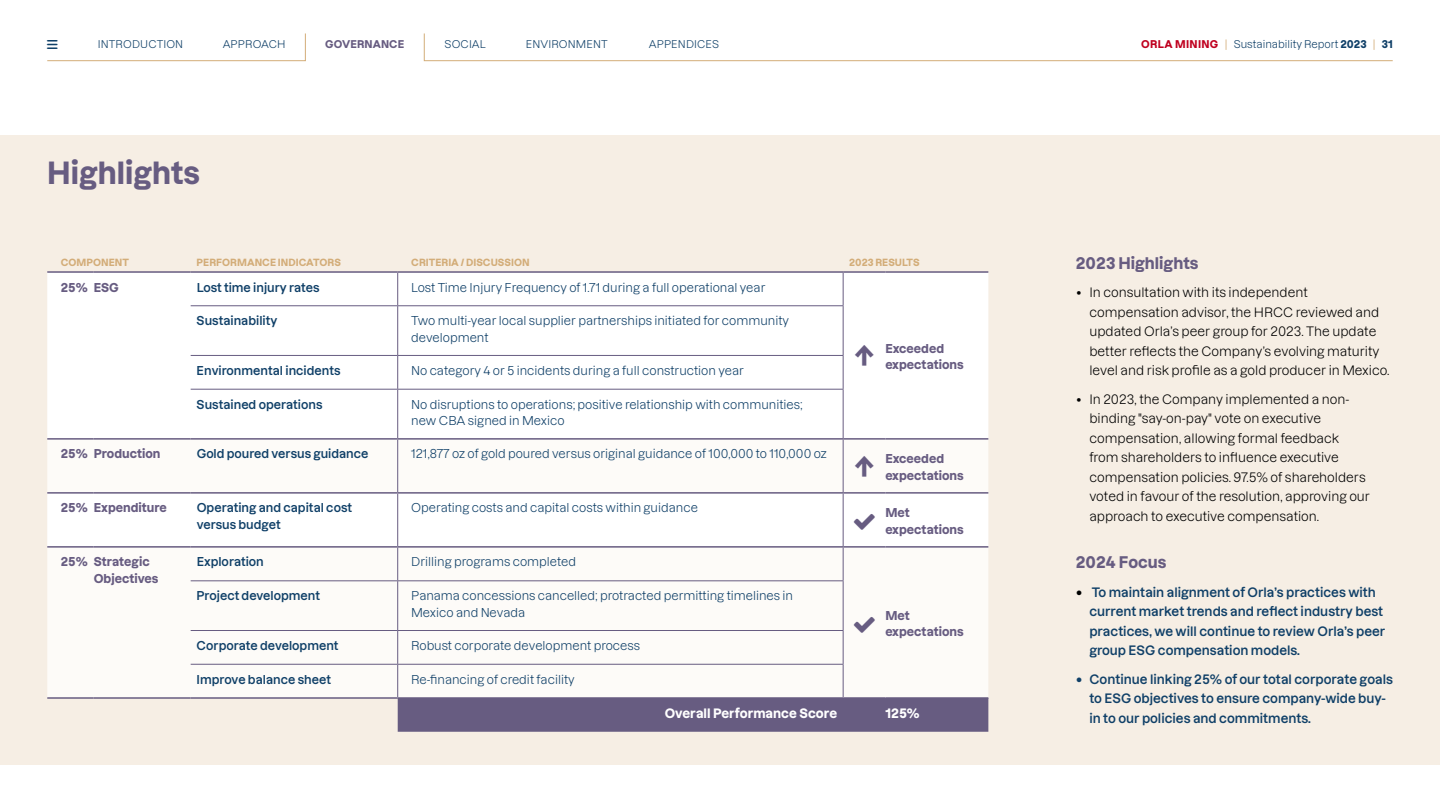
<style>
.page{position:relative;width:1440px;height:810px;background:#fff}
.page>*{position:absolute;margin:0;border:0;box-sizing:border-box;transform-origin:0 0}
.t1{font:30px "Dazzed TRIAL";color:#675c81}
.t2{font:15.75px "Dazzed TRIAL";color:#675c81}
.t3{font:12.75px/19.5px "Dazzed TRIAL";color:#000}
.t4{font:12.75px/19.5px "Dazzed TRIAL";color:#104068}
.t5{font:12.75px "Dazzed TRIAL";color:#fff}
.t6{font:12px/16.5px "Dazzed TRIAL";color:#104068}
.t7{font:12px/16.5px "Dazzed TRIAL";color:#675c81}
.t8{font:10.5px "Dazzed TRIAL";letter-spacing:.01em;color:#104068}
.t9{font:10.5px "Dazzed TRIAL";letter-spacing:.01em;color:#675c81}
.t10{font:9.75px "Dazzed TRIAL";color:#d3ad79}
.s1{color:#bf001f}
.s2{color:#d3ad79}
.s3{color:#000}
</style>
<div class="page">
<div style="left:0;top:135px;width:1440px;height:629px;background:#f6eee4"></div>
<div style="left:47px;top:273px;width:941px;height:165px;background:#fff"></div>
<div style="left:47px;top:440px;width:941px;height:257px;background:#fdfbf8"></div>
<div style="left:398px;top:699px;width:590px;height:33px;background:#675c81"></div>
<hr style="left:47px;top:271px;width:47px;height:2px;background:#675c81">
<hr style="left:94px;top:271px;width:97px;height:2px;background:#675c81">
<hr style="left:47px;top:438px;width:47px;height:2px;background:#675c81">
<hr style="left:94px;top:438px;width:97px;height:2px;background:#675c81">
<hr style="left:47px;top:492px;width:47px;height:2px;background:#675c81">
<hr style="left:94px;top:492px;width:97px;height:2px;background:#675c81">
<hr style="left:47px;top:546px;width:47px;height:2px;background:#675c81">
<hr style="left:94px;top:546px;width:97px;height:2px;background:#675c81">
<hr style="left:191px;top:271px;width:207px;height:2px;background:#675c81">
<hr style="left:843px;top:271px;width:42px;height:2px;background:#675c81">
<hr style="left:885px;top:271px;width:103px;height:2px;background:#675c81">
<hr style="left:191px;top:438px;width:207px;height:2px;background:#675c81">
<hr style="left:843px;top:438px;width:42px;height:2px;background:#675c81">
<hr style="left:885px;top:438px;width:103px;height:2px;background:#675c81">
<hr style="left:191px;top:305px;width:207px;height:1px;background:#675c81">
<hr style="left:191px;top:355px;width:207px;height:1px;background:#675c81">
<hr style="left:191px;top:389px;width:207px;height:1px;background:#675c81">
<hr style="left:191px;top:492px;width:207px;height:2px;background:#675c81">
<hr style="left:843px;top:492px;width:42px;height:2px;background:#675c81">
<hr style="left:885px;top:492px;width:103px;height:2px;background:#675c81">
<hr style="left:191px;top:546px;width:207px;height:2px;background:#675c81">
<hr style="left:843px;top:546px;width:42px;height:2px;background:#675c81">
<hr style="left:885px;top:546px;width:103px;height:2px;background:#675c81">
<hr style="left:191px;top:580px;width:207px;height:1px;background:#675c81">
<hr style="left:191px;top:630px;width:207px;height:1px;background:#675c81">
<hr style="left:191px;top:664px;width:207px;height:1px;background:#675c81">
<hr style="left:47px;top:697px;width:47px;height:2px;background:#675c81">
<hr style="left:94px;top:697px;width:97px;height:2px;background:#675c81">
<hr style="left:191px;top:697px;width:207px;height:2px;background:#675c81">
<hr style="left:843px;top:697px;width:42px;height:2px;background:#675c81">
<hr style="left:885px;top:697px;width:103px;height:2px;background:#675c81">
<hr style="left:398px;top:271px;width:445px;height:2px;background:#675c81">
<hr style="left:398px;top:438px;width:445px;height:2px;background:#675c81">
<hr style="left:398px;top:492px;width:445px;height:2px;background:#675c81">
<hr style="left:398px;top:546px;width:445px;height:2px;background:#675c81">
<hr style="left:398px;top:697px;width:445px;height:2px;background:#675c81">
<hr style="left:397px;top:273px;width:1px;height:32px;background:#675c81">
<hr style="left:843px;top:273px;width:1px;height:32px;background:#675c81">
<hr style="left:398px;top:305px;width:445px;height:1px;background:#675c81">
<hr style="left:397px;top:306px;width:1px;height:49px;background:#675c81">
<hr style="left:843px;top:306px;width:1px;height:49px;background:#675c81">
<hr style="left:398px;top:355px;width:445px;height:1px;background:#675c81">
<hr style="left:397px;top:356px;width:1px;height:33px;background:#675c81">
<hr style="left:843px;top:356px;width:1px;height:33px;background:#675c81">
<hr style="left:398px;top:389px;width:445px;height:1px;background:#675c81">
<hr style="left:397px;top:390px;width:1px;height:48px;background:#675c81">
<hr style="left:843px;top:390px;width:1px;height:48px;background:#675c81">
<hr style="left:397px;top:440px;width:1px;height:52px;background:#675c81">
<hr style="left:843px;top:440px;width:1px;height:52px;background:#675c81">
<hr style="left:397px;top:494px;width:1px;height:52px;background:#675c81">
<hr style="left:843px;top:494px;width:1px;height:52px;background:#675c81">
<hr style="left:397px;top:548px;width:1px;height:32px;background:#675c81">
<hr style="left:843px;top:548px;width:1px;height:32px;background:#675c81">
<hr style="left:398px;top:580px;width:445px;height:1px;background:#675c81">
<hr style="left:397px;top:581px;width:1px;height:49px;background:#675c81">
<hr style="left:843px;top:581px;width:1px;height:49px;background:#675c81">
<hr style="left:398px;top:630px;width:445px;height:1px;background:#675c81">
<hr style="left:397px;top:631px;width:1px;height:33px;background:#675c81">
<hr style="left:843px;top:631px;width:1px;height:33px;background:#675c81">
<hr style="left:398px;top:664px;width:445px;height:1px;background:#675c81">
<hr style="left:397px;top:665px;width:1px;height:32px;background:#675c81">
<hr style="left:843px;top:665px;width:1px;height:32px;background:#675c81">
<svg style="left:423px;top:33px;width:970px;height:28px"></svg>
<svg style="left:854px;top:514px;width:21px;height:16px"></svg>
<svg style="left:854px;top:617px;width:21px;height:16px"></svg>
<svg style="left:47px;top:33px;width:259px;height:28px"></svg>
<p class="t8" style="left:98px;top:36px;width:87px">INTRODUCTION</p>
<p class="t8" style="left:223px;top:36px;width:64px">APPROACH</p>
<p class="t9" style="left:325px;top:36px;width:81px">GOVERNANCE</p>
<p class="t8" style="left:445px;top:36px;width:43px">SOCIAL</p>
<p class="t8" style="left:526px;top:36px;width:84px">ENVIRONMENT</p>
<p class="t8" style="left:649px;top:36px;width:72px">APPENDICES</p>
<p class="t8" style="left:1141px;top:36px;width:253px"><span class="s1">ORLA MINING</span> <span class="s2">|</span> Sustainability Report 2023 <span class="s2">|</span> 31</p>
<h1 class="t1" style="left:47px;top:149px;width:154px">Highlights</h1>
<p class="t10" style="left:61px;top:255px;width:70px">COMPONENT</p>
<p class="t10" style="left:197px;top:255px;width:146px">PERFORMANCE INDICATORS</p>
<p class="t10" style="left:411px;top:255px;width:120px">CRITERIA / DISCUSSION</p>
<p class="t10" style="left:849px;top:255px;width:72px">2023 RESULTS</p>
<p class="t7" style="left:61px;top:278px;width:60px">25% ESG</p>
<p class="t6" style="left:197px;top:278px;width:124px">Lost time injury rates</p>
<p class="t6" style="left:411px;top:278px;width:356px">Lost Time Injury Frequency of 1.71 during a full operational year</p>
<p class="t6" style="left:197px;top:311px;width:82px">Sustainability</p>
<p class="t6" style="left:411px;top:311px;width:379px">Two multi-year local supplier partnerships initiated for community development</p>
<p class="t6" style="left:197px;top:361px;width:145px">Environmental incidents</p>
<p class="t6" style="left:411px;top:361px;width:334px">No category 4 or 5 incidents during a full construction year</p>
<p class="t6" style="left:197px;top:395px;width:127px">Sustained operations</p>
<p class="t6" style="left:411px;top:395px;width:393px">No disruptions to operations; positive relationship with communities; new CBA signed in Mexico</p>
<p class="t7" style="left:61px;top:444px;width:101px">25% Production</p>
<p class="t6" style="left:197px;top:444px;width:173px">Gold poured versus guidance</p>
<p class="t6" style="left:411px;top:444px;width:417px">121,877 oz of gold poured versus original guidance of 100,000 to 110,000 oz</p>
<h1 class="t1" style="left:854px;top:331px;width:22px">↑</h1>
<p class="t7" style="left:885px;top:339px;width:80px">Exceeded expectations</p>
<h1 class="t1" style="left:854px;top:442px;width:22px">↑</h1>
<p class="t7" style="left:885px;top:449px;width:80px">Exceeded expectations</p>
<p class="t7" style="left:61px;top:498px;width:108px">25% Expenditure</p>
<p class="t6" style="left:197px;top:498px;width:157px">Operating and capital cost versus budget</p>
<p class="t6" style="left:411px;top:498px;width:288px">Operating costs and capital costs within guidance</p>
<p class="t7" style="left:885px;top:503px;width:80px">Met expectations</p>
<p class="t7" style="left:94px;top:552px;width:66px;text-indent:-33px">25% Strategic<br>Objectives</p>
<p class="t6" style="left:197px;top:552px;width:69px">Exploration</p>
<p class="t6" style="left:411px;top:552px;width:166px">Drilling programs completed</p>
<p class="t7" style="left:885px;top:606px;width:80px">Met expectations</p>
<p class="t6" style="left:197px;top:586px;width:125px">Project development</p>
<p class="t6" style="left:411px;top:586px;width:383px">Panama concessions cancelled; protracted permitting timelines in<br>Mexico and Nevada</p>
<p class="t6" style="left:197px;top:636px;width:143px">Corporate development</p>
<p class="t6" style="left:411px;top:636px;width:230px">Robust corporate development process</p>
<p class="t6" style="left:197px;top:670px;width:136px">Improve balance sheet</p>
<p class="t6" style="left:411px;top:670px;width:165px">Re-financing of credit facility</p>
<p class="t5" style="left:665px;top:703px;width:174px">Overall Performance Score</p>
<p class="t5" style="left:885px;top:703px;width:36px">125%</p>
<h2 class="t2" style="left:1076px;top:251px;width:124px">2023 Highlights</h2>
<p class="t3" style="left:1089px;top:281px;width:302px;text-indent:-14px">• In consultation with its independent compensation advisor, the HRCC reviewed and updated Orla’s peer group for 2023. The update better reflects the Company’s evolving maturity level and risk profile as a gold producer in Mexico.</p>
<p class="t3" style="left:1089px;top:388px;width:282px;text-indent:-14px">• In 2023, the Company implemented a non&shy;binding "say-on-pay" vote on executive compensation, allowing formal feedback from shareholders to influence executive compensation policies. 97.5% of shareholders voted in favour of the resolution, approving our approach to executive compensation.</p>
<h2 class="t2" style="left:1076px;top:550px;width:92px">2024 Focus</h2>
<p class="t4" style="left:1089px;top:581px;width:297px;text-indent:-14px"><span class="s3">•</span> To maintain alignment of Orla’s practices with current market trends and reflect industry best practices, we will continue to review Orla’s peer group ESG compensation models.</p>
<p class="t4" style="left:1089px;top:668px;width:305px;text-indent:-14px">• Continue linking 25% of our total corporate goals to ESG objectives to ensure company-wide buy&shy;in to our policies and commitments.</p>
</div>
